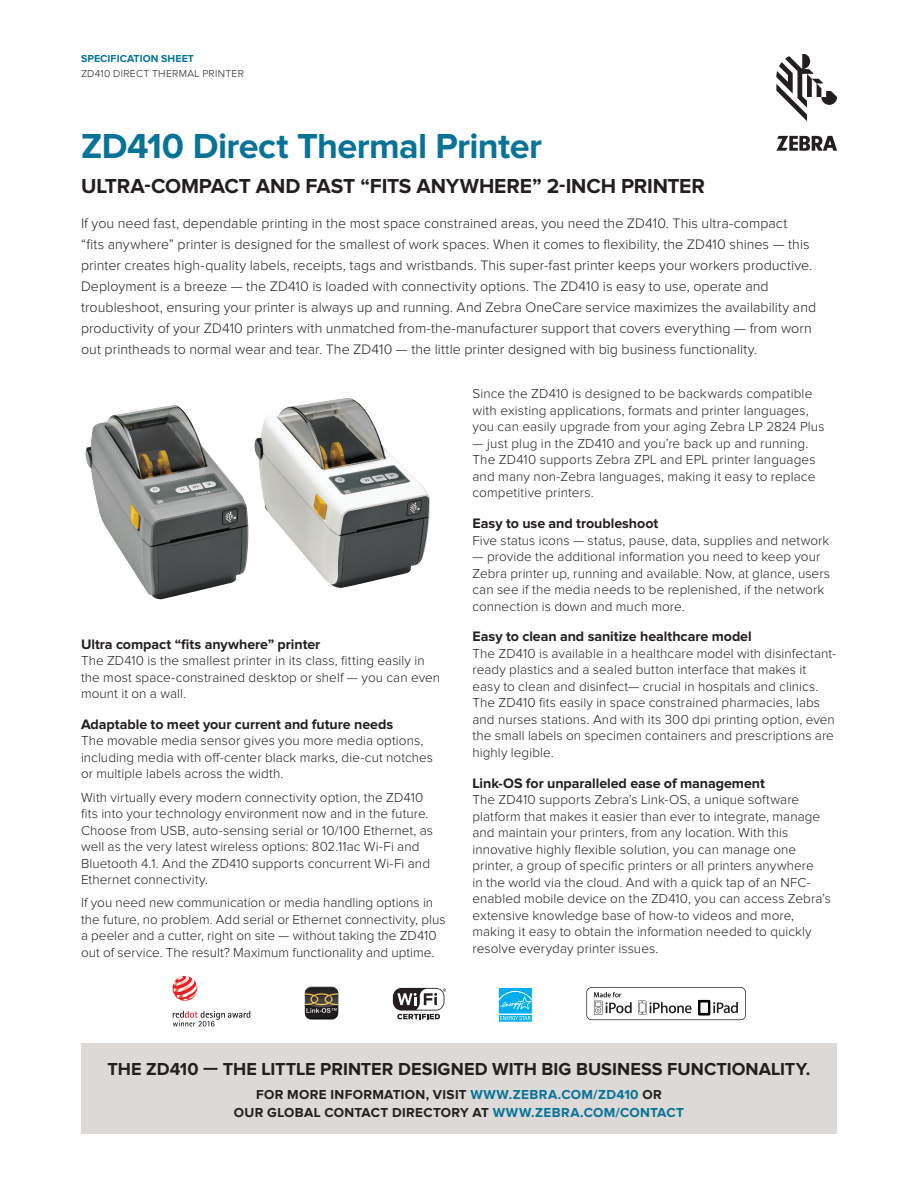
<style>
.page{position:relative;width:918px;height:1188px;background:#fff}
.page>*{position:absolute;margin:0;border:0;box-sizing:border-box;transform-origin:0 0}
.t1{font:700 36px "Proxima Nova";letter-spacing:-.015em;color:#077399}
.t2{font:700 21px "Proxima Nova";letter-spacing:-.01em;color:#231f20}
.t3{font:700 18px "Proxima Nova";letter-spacing:.005em;color:#231f20}
.t4{font:300 14.25px/21px "Proxima Nova";letter-spacing:.005em;color:#231f20}
.t5{font:700 14.25px "Proxima Nova";letter-spacing:-.005em;color:#231f20}
.t6{font:300 13.5px/16.5px "Proxima Nova";letter-spacing:.005em;color:#231f20}
.t7{font:700 13.5px/18px "Proxima Nova";letter-spacing:.025em;color:#231f20;text-align:center}
.t8{font:300 10.5px "Proxima Nova";letter-spacing:.03em;color:#231f20}
.t9{font:700 10.5px "Proxima Nova";letter-spacing:.01em;color:#077399}
.s1{color:#077399}
</style>
<div class="page">
<svg style="left:776px;top:54px;width:61px;height:67px"></svg>
<svg style="left:776px;top:136px;width:61px;height:15px"></svg>
<div style="left:81px;top:1044px;width:756px;height:90px;background:#dcd9d6"></div>
<img style="left:85px;top:398px;width:345px;height:202px">
<div style="left:393px;top:988px;width:51px;height:23px;background:#231f20;border-radius:9px"></div>
<svg style="left:397px;top:989px;width:49px;height:30px"></svg>
<img style="left:305px;top:986px;width:34px;height:34px">
<svg style="left:586px;top:987px;width:160px;height:33px"></svg>
<div style="left:498px;top:987px;width:35px;height:27px;background:#f8fcfe"></div>
<svg style="left:498px;top:988px;width:34px;height:34px"></svg>
<svg style="left:173px;top:976px;width:24px;height:25px"></svg>
<svg style="left:173px;top:1011px;width:77px;height:15px"></svg>
<p class="t9" style="left:81px;top:53px;width:115px">SPECIFICATION SHEET</p>
<p class="t8" style="left:81px;top:67px;width:164px">ZD410 DIRECT THERMAL PRINTER</p>
<h1 class="t1" style="left:81px;top:126px;width:463px">ZD410 Direct Thermal Printer</h1>
<h2 class="t2" style="left:81px;top:174px;width:626px">ULTRA-COMPACT AND FAST “FITS ANYWHERE” 2-INCH PRINTER</h2>
<p class="t4" style="left:81px;top:213px;width:737px">If you need fast, dependable printing in the most space constrained areas, you need the ZD410. This ultra-compact<br>“fits anywhere” printer is designed for the smallest of work spaces. When it comes to flexibility, the ZD410 shines — this printer creates high-quality labels, receipts, tags and wristbands. This super-fast printer keeps your workers productive.<br>Deployment is a breeze — the ZD410 is loaded with connectivity options. The ZD410 is easy to use, operate and troubleshoot, ensuring your printer is always up and running. And Zebra OneCare service maximizes the availability and productivity of your ZD410 printers with unmatched from-the-manufacturer support that covers everything — from worn out printheads to normal wear and tear. The ZD410 — the little printer designed with big business functionality.</p>
<p class="t5" style="left:81px;top:636px;width:241px">Ultra compact “fits anywhere” printer</p>
<p class="t6" style="left:81px;top:653px;width:361px">The ZD410 is the smallest printer in its class, fitting easily in the most space-constrained desktop or shelf — you can even mount it on a wall.</p>
<p class="t5" style="left:81px;top:716px;width:314px">Adaptable to meet your current and future needs</p>
<p class="t6" style="left:81px;top:733px;width:354px">The movable media sensor gives you more media options, including media with off-center black marks, die-cut notches or multiple labels across the width.</p>
<p class="t6" style="left:81px;top:789px;width:354px">With virtually every modern connectivity option, the ZD410 fits into your technology environment now and in the future.<br>Choose from USB, auto-sensing serial or 10/100 Ethernet, as well as the very latest wireless options: 802.11ac Wi-Fi and Bluetooth 4.1. And the ZD410 supports concurrent Wi-Fi and Ethernet connectivity.</p>
<p class="t6" style="left:81px;top:895px;width:366px">If you need new communication or media handling options in the future, no problem. Add serial or Ethernet connectivity, plus a peeler and a cutter, right on site — without taking the ZD410 out of service. The result? Maximum functionality and uptime.</p>
<p class="t6" style="left:472px;top:386px;width:354px">Since the ZD410 is designed to be backwards compatible with existing applications, formats and printer languages, you can easily upgrade from your aging Zebra LP 2824 Plus</p>
<p class="t6" style="left:472px;top:435px;width:345px">— just plug in the ZD410 and you’re back up and running.<br>The ZD410 supports Zebra ZPL and EPL printer languages and many non-Zebra languages, making it easy to replace competitive printers.</p>
<p class="t5" style="left:472px;top:515px;width:187px">Easy to use and troubleshoot</p>
<p class="t6" style="left:472px;top:532px;width:358px">Five status icons — status, pause, data, supplies and network</p>
<p class="t6" style="left:472px;top:549px;width:359px">— provide the additional information you need to keep your Zebra printer up, running and available. Now, at glance, users can see if the media needs to be replenished, if the network connection is down and much more.</p>
<p class="t5" style="left:472px;top:629px;width:281px">Easy to clean and sanitize healthcare model</p>
<p class="t6" style="left:472px;top:645px;width:365px">The ZD410 is available in a healthcare model with disinfectant&shy;ready plastics and a sealed button interface that makes it easy to clean and disinfect— crucial in hospitals and clinics.<br>The ZD410 fits easily in space constrained pharmacies, labs and nurses stations. And with its 300 dpi printing option, even the small labels on specimen containers and prescriptions are highly legible.</p>
<p class="t5" style="left:472px;top:775px;width:294px">Link-OS for unparalleled ease of management</p>
<p class="t6" style="left:472px;top:792px;width:360px">The ZD410 supports Zebra’s Link-OS, a unique software platform that makes it easier than ever to integrate, manage and maintain your printers, from any location. With this innovative highly flexible solution, you can manage one printer, a group of specific printers or all printers anywhere<br>in the world via the cloud. And with a quick tap of an NFC&shy;enabled mobile device on the ZD410, you can access Zebra’s extensive knowledge base of how-to videos and more, making it easy to obtain the information needed to quickly resolve everyday printer issues.</p>
<h3 class="t3" style="left:107px;top:1058px;width:705px">THE ZD410 — THE LITTLE PRINTER DESIGNED WITH BIG BUSINESS FUNCTIONALITY.</h3>
<p class="t7" style="left:234px;top:1086px;width:452px">FOR MORE INFORMATION, VISIT <span class="s1">WWW.ZEBRA.COM/ZD410</span> OR<br>OUR GLOBAL CONTACT DIRECTORY AT <span class="s1">WWW.ZEBRA.COM/CONTACT</span></p>
</div>
